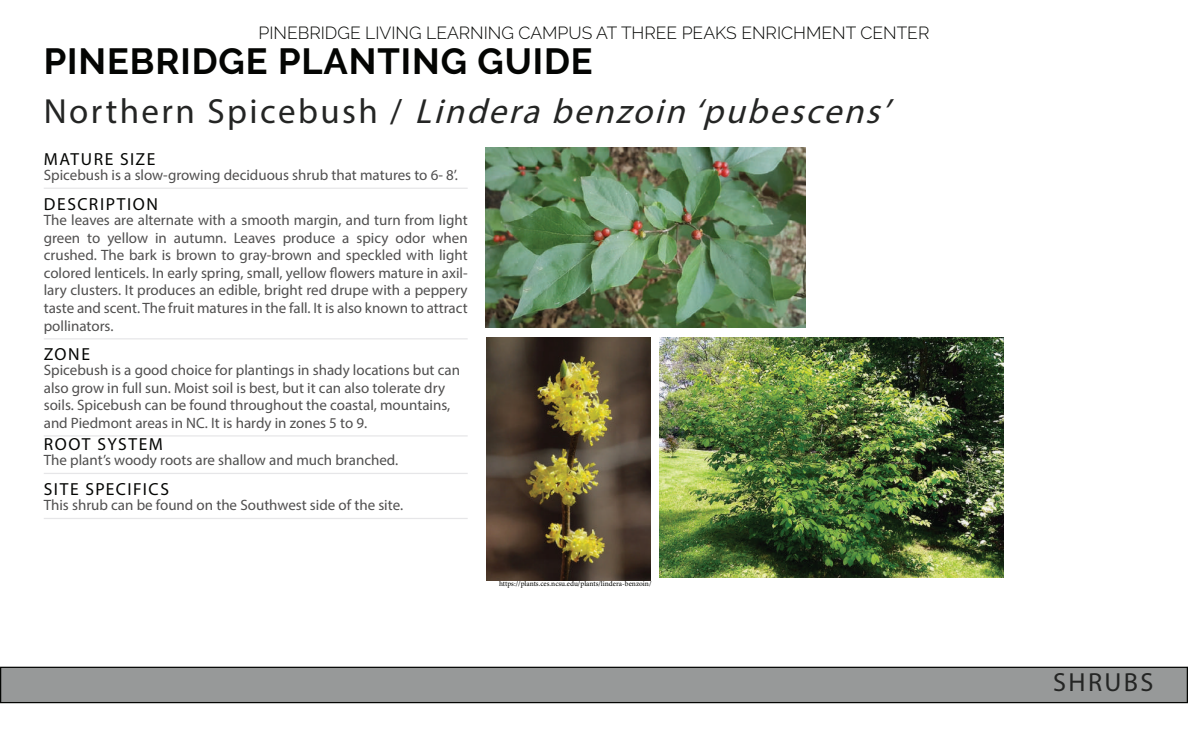
<style>
.page{position:relative;width:1188px;height:738px;background:#fff}
.page>*{position:absolute;margin:0;border:0;box-sizing:border-box;transform-origin:0 0}
.t1{font:700 36.25px "Raleway";letter-spacing:.025em;color:#040503}
.t2{font:italic 35px "Myriad Pro";color:#242524}
.t3{font:26.25px "Myriad Pro";letter-spacing:.09em;color:#242524}
.t4{font:300 17.5px "Raleway";color:#040503}
.t5{font:17.5px "Myriad Pro";letter-spacing:.09em;color:#040503}
.t6{font:15px/17.6px "Myriad Pro";color:#504f4f;text-align:justify}
.t7{font:7.5px "Minion Pro";color:#040503}
.s1{font-style:normal}
</style>
<div class="page">
<hr style="left:44px;top:188px;width:424px;height:1px;background:#e6e6e8">
<hr style="left:44px;top:338px;width:424px;height:1px;background:#e6e6e8">
<hr style="left:44px;top:435px;width:424px;height:1px;background:#e6e6e8">
<hr style="left:44px;top:472px;width:424px;height:2px;background:#e6e6e8">
<hr style="left:44px;top:518px;width:424px;height:1px;background:#e6e6e8">
<div style="left:1px;top:667px;width:1186px;height:35px;background:#979999"></div>
<div style="left:0;top:666px;width:1188px;height:37px;border:1px solid #040503"></div>
<img style="left:485px;top:147px;width:320px;height:180px">
<img style="left:486px;top:337px;width:164px;height:243px">
<img style="left:659px;top:337px;width:344px;height:240px">
<p class="t4" style="left:259px;top:23px;width:672px">PINEBRIDGE LIVING LEARNING CAMPUS AT THREE PEAKS ENRICHMENT CENTER</p>
<h1 class="t1" style="left:44px;top:41px;width:550px">PINEBRIDGE PLANTING GUIDE</h1>
<h2 class="t2" style="left:44px;top:89px;width:857px"><span class="s1">N o r t h e r n S p i c e b u s h /</span> Lindera benzoin ‘pubescens’</h2>
<p class="t5" style="left:44px;top:148px;width:113px">MATURE SIZE</p>
<p class="t6" style="left:44px;top:166px;width:415px">Spicebush is a slow-growing deciduous shrub that matures to 6- 8’.</p>
<p class="t5" style="left:44px;top:193px;width:116px">DESCRIPTION</p>
<p class="t6" style="left:44px;top:211px;width:425px">The leaves are alternate with a smooth margin, and turn from light green to yellow in autumn. Leaves produce a spicy odor when crushed. The bark is brown to gray-brown and speckled with light colored lenticels. In early spring, small, yellow flowers mature in axil&shy;lary clusters. It produces an edible, bright red drupe with a peppery taste and scent. The fruit matures in the fall. It is also known to attract pollinators.</p>
<p class="t5" style="left:44px;top:343px;width:48px">ZONE</p>
<p class="t6" style="left:44px;top:361px;width:418px;text-align:left">Spicebush is a good choice for plantings in shady locations but can also grow in full sun. Moist soil is best, but it can also tolerate dry soils. Spicebush can be found throughout the coastal, mountains, and Piedmont areas in NC. It is hardy in zones 5 to 9.</p>
<p class="t5" style="left:44px;top:433px;width:121px">ROOT SYSTEM</p>
<p class="t6" style="left:44px;top:451px;width:356px">The plant’s woody roots are shallow and much branched.</p>
<p class="t5" style="left:44px;top:478px;width:127px">SITE SPECIFICS</p>
<p class="t6" style="left:44px;top:496px;width:361px">This shrub can be found on the Southwest side of the site.</p>
<p class="t7" style="left:499px;top:578px;width:154px">https://plants.ces.ncsu.edu/plants/lindera-benzoin/</p>
<h3 class="t3" style="left:1053px;top:665px;width:102px">SHRUBS</h3>
</div>
